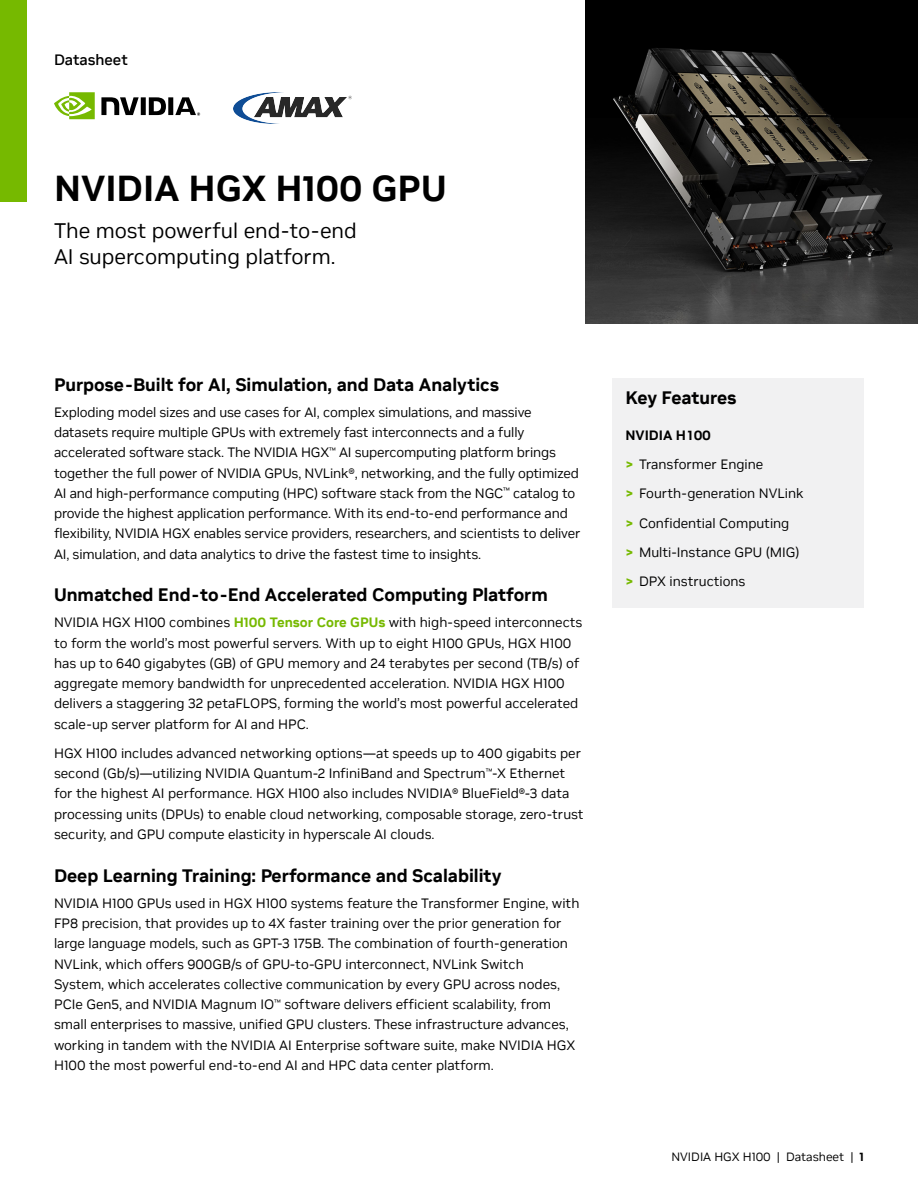
<style>
.page{position:relative;width:918px;height:1188px;background:#fff}
.page>*{position:absolute;margin:0;border:0;box-sizing:border-box;transform-origin:0 0}
.H1_-_Bold_24{font:700 36px "NVIDIA Sans";color:#000}
.H1_Subheads_-_Regula{font:21px/25.2px "NVIDIA Sans";color:#000}
.H4_-_Bold_12{font:700 18px "NVIDIA Sans";color:#000}
.Sidebar_heading_12_b{font:700 18px "NVIDIA Sans";letter-spacing:-.01em;color:#000}
.Eyebrow_Folio_Medium{font:500 15px "NVIDIA Sans";color:#000}
.Body_Beauty_-_Copy_T{font:13.5px/20.2px "NVIDIA Sans";color:#000}
.Sidbar_heading___add{font:700 13.5px "NVIDIA Sans";color:#000}
.t1{font:12px "NVIDIA Sans";color:#000}
.s1{font-weight:700;color:#76b900}
.s2{font-weight:700}
</style>
<div class="page">
<img style="left:585px;top:0;width:333px;height:324px">
<div style="left:612px;top:378px;width:252px;height:230px;background:#f1f1f2"></div>
<div style="left:0;top:0;width:27px;height:201px;background:#76b900"></div>
<svg style="left:54px;top:92px;width:41px;height:27px"></svg>
<svg style="left:101px;top:97px;width:99px;height:19px"></svg>
<img style="left:233px;top:92px;width:118px;height:32px">
<p class="Eyebrow_Folio_Medium" style="left:54px;top:50px;width:75px">Datasheet</p>
<p class="H1_-_Bold_24" style="left:54px;top:167px;width:394px">NVIDIA HGX H100 GPU</p>
<p class="H1_Subheads_-_Regula" style="left:54px;top:219px;width:304px">The most powerful end-to-end<br>AI supercomputing platform.</p>
<p class="H4_-_Bold_12" style="left:54px;top:373px;width:447px">Purpose-Built for AI, Simulation, and Data Analytics</p>
<p class="Body_Beauty_-_Copy_T" style="left:54px;top:402px;width:528px">Exploding model sizes and use cases for AI, complex simulations, and massive datasets require multiple GPUs with extremely fast interconnects and a fully accelerated software stack. The NVIDIA HGX<sup>™</sup> AI supercomputing platform brings together the full power of NVIDIA GPUs, NVLink®, networking, and the fully optimized AI and high-performance computing (HPC) software stack from the NGC<sup>™</sup> catalog to provide the highest application performance. With its end-to-end performance and flexibility, NVIDIA HGX enables service providers, researchers, and scientists to deliver AI, simulation, and data analytics to drive the fastest time to insights.</p>
<p class="H4_-_Bold_12" style="left:54px;top:584px;width:495px">Unmatched End-to-End Accelerated Computing Platform</p>
<p class="Body_Beauty_-_Copy_T" style="left:54px;top:613px;width:530px">NVIDIA HGX H100 combines <span class="s1">H100 Tensor Core GPUs</span> with high-speed interconnects to form the world’s most powerful servers. With up to eight H100 GPUs, HGX H100 has up to 640 gigabytes (GB) of GPU memory and 24 terabytes per second (TB/s) of aggregate memory bandwidth for unprecedented acceleration. NVIDIA HGX H100 delivers a staggering 32 petaFLOPS, forming the world’s most powerful accelerated scale-up server platform for AI and HPC.</p>
<p class="Body_Beauty_-_Copy_T" style="left:54px;top:743px;width:531px">HGX H100 includes advanced networking options—at speeds up to 400 gigabits per second (Gb/s)—utilizing NVIDIA Quantum-2 InfiniBand and Spectrum<sup>™</sup>-X Ethernet for the highest AI performance. HGX H100 also includes NVIDIA® BlueField®-3 data processing units (DPUs) to enable cloud networking, composable storage, zero-trust security, and GPU compute elasticity in hyperscale AI clouds.</p>
<p class="H4_-_Bold_12" style="left:54px;top:864px;width:449px">Deep Learning Training: Performance and Scalability</p>
<p class="Body_Beauty_-_Copy_T" style="left:54px;top:893px;width:527px">NVIDIA H100 GPUs used in HGX H100 systems feature the Transformer Engine, with FP8 precision, that provides up to 4X faster training over the prior generation for large language models, such as GPT-3 175B. The combination of fourth-generation NVLink, which offers 900GB/s of GPU-to-GPU interconnect, NVLink Switch<br>System, which accelerates collective communication by every GPU across nodes, PCIe Gen5, and NVIDIA Magnum IO<sup>™</sup> software delivers efficient scalability, from small enterprises to massive, unified GPU clusters. These infrastructure advances, working in tandem with the NVIDIA AI Enterprise software suite, make NVIDIA HGX H100 the most powerful end-to-end AI and HPC data center platform.</p>
<p class="Sidebar_heading_12_b" style="left:626px;top:387px;width:113px">Key Features</p>
<p class="Sidbar_heading___add" style="left:626px;top:427px;width:86px">NVIDIA H100</p>
<p class="Body_Beauty_-_Copy_T" style="left:626px;top:454px;width:139px"><span class="s1">&gt;</span> Transformer Engine</p>
<p class="Body_Beauty_-_Copy_T" style="left:626px;top:484px;width:180px"><span class="s1">&gt;</span> Fourth-generation NVLink</p>
<p class="Body_Beauty_-_Copy_T" style="left:626px;top:513px;width:165px"><span class="s1">&gt;</span> Confidential Computing</p>
<p class="Body_Beauty_-_Copy_T" style="left:626px;top:542px;width:176px"><span class="s1">&gt;</span> Multi-Instance GPU (MIG)</p>
<p class="Body_Beauty_-_Copy_T" style="left:626px;top:571px;width:121px"><span class="s1">&gt;</span> DPX instructions</p>
<p class="t1" style="left:671px;top:1150px;width:194px">NVIDIA HGX H100 | Datasheet | <span class="s2">1</span></p>
</div>
